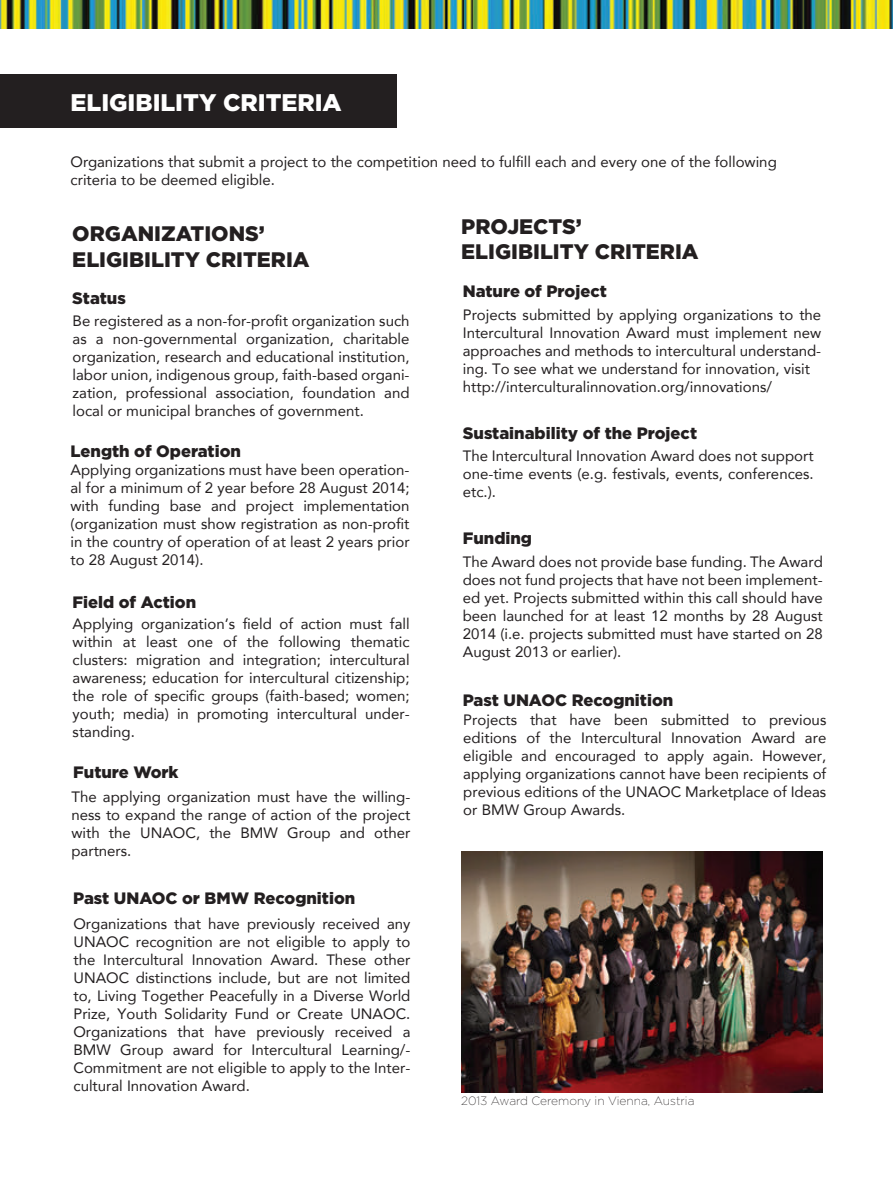
<style>
.page{position:relative;width:893px;height:1191px;background:#fff}
.page>*{position:absolute;margin:0;border:0;box-sizing:border-box;transform-origin:0 0}
.t1{font:900 24px "Gotham";color:#fff}
.t2{font:900 21px/25.2px "Gotham";color:#231f20}
.t3{font:900 16.5px "Gotham";color:#231f20}
.t4{font:15px/18px "Avenir LT Com";color:#231f20;text-align:justify}
.t5{font:200 12px "Gotham";color:#231f20}
</style>
<div class="page">
<img style="left:1px;top:0;width:892px;height:28px">
<div style="left:0;top:74px;width:396px;height:54px;background:#231f20"></div>
<img style="left:461px;top:851px;width:362px;height:241px">
<h1 class="t1" style="left:71px;top:86px;width:273px">ELIGIBILITY CRITERIA</h1>
<p class="t4" style="left:71px;top:153px;width:708px">Organizations that submit a project to the competition need to fulfill each and every one of the following criteria to be deemed eligible.</p>
<h2 class="t2" style="left:72px;top:221px;width:239px">ORGANIZATIONS’<br>ELIGIBILITY CRITERIA</h2>
<h2 class="t2" style="left:461px;top:214px;width:239px">PROJECTS’<br>ELIGIBILITY CRITERIA</h2>
<p class="t3" style="left:72px;top:287px;width:55px">Status</p>
<p class="t3" style="left:463px;top:279px;width:146px">Nature of Project</p>
<p class="t4" style="left:73px;top:312px;width:339px">Be registered as a non-for-profit organization such as a non-governmental organization, charitable organization, research and educational institution, labor union, indigenous group, faith-based organi&shy;zation, professional association, foundation and local or municipal branches of government.</p>
<p class="t3" style="left:71px;top:440px;width:172px">Length of Operation</p>
<p class="t4" style="left:70px;top:460px;width:341px">Applying organizations must have been operation&shy;al for a minimum of 2 year before 28 August 2014; with funding base and project implementation (organization must show registration as non-profit in the country of operation of at least 2 years prior to 28 August 2014).</p>
<p class="t3" style="left:72px;top:590px;width:125px">Field of Action</p>
<p class="t4" style="left:73px;top:615px;width:339px">Applying organization’s field of action must fall within at least one of the following thematic clusters: migration and integration; intercultural awareness; education for intercultural citizenship; the role of specific groups (faith-based; women; youth; media) in promoting intercultural under&shy;standing.</p>
<p class="t3" style="left:73px;top:761px;width:107px">Future Work</p>
<p class="t4" style="left:71px;top:787px;width:341px">The applying organization must have the willing&shy;ness to expand the range of action of the project with the UNAOC, the BMW Group and other partners.</p>
<p class="t3" style="left:73px;top:887px;width:284px">Past UNAOC or BMW Recognition</p>
<p class="t4" style="left:73px;top:914px;width:339px">Organizations that have previously received any UNAOC recognition are not eligible to apply to the Intercultural Innovation Award. These other UNAOC distinctions include, but are not limited to, Living Together Peacefully in a Diverse World Prize, Youth Solidarity Fund or Create UNAOC.<br>Organizations that have previously received a BMW Group award for Intercultural Learning/- Commitment are not eligible to apply to the Inter&shy;cultural Innovation Award.</p>
<p class="t4" style="left:463px;top:306px;width:360px;text-align:left">Projects submitted by applying organizations to the Intercultural Innovation Award must implement new approaches and methods to intercultural understand&shy;ing. To see what we understand for innovation, visit http://interculturalinnovation.org/innovations/</p>
<p class="t3" style="left:463px;top:422px;width:236px">Sustainability of the Project</p>
<p class="t4" style="left:463px;top:446px;width:353px">The Intercultural Innovation Award does not support one-time events (e.g. festivals, events, conferences. etc.).</p>
<p class="t3" style="left:463px;top:526px;width:71px">Funding</p>
<p class="t4" style="left:463px;top:552px;width:362px">The Award does not provide base funding. The Award does not fund projects that have not been implement&shy;ed yet. Projects submitted within this call should have been launched for at least 12 months by 28 August 2014 (i.e. projects submitted must have started on 28<br>August 2013 or earlier).</p>
<p class="t3" style="left:463px;top:688px;width:212px">Past UNAOC Recognition</p>
<p class="t4" style="left:463px;top:710px;width:365px">Projects that have been submitted to previous editions of the Intercultural Innovation Award are eligible and encouraged to apply again. However, applying organizations cannot have been recipients of previous editions of the UNAOC Marketplace of Ideas or BMW Group Awards.</p>
<p class="t5" style="left:461px;top:1093px;width:235px">2013 Award Ceremony in Vienna, Austria</p>
</div>
